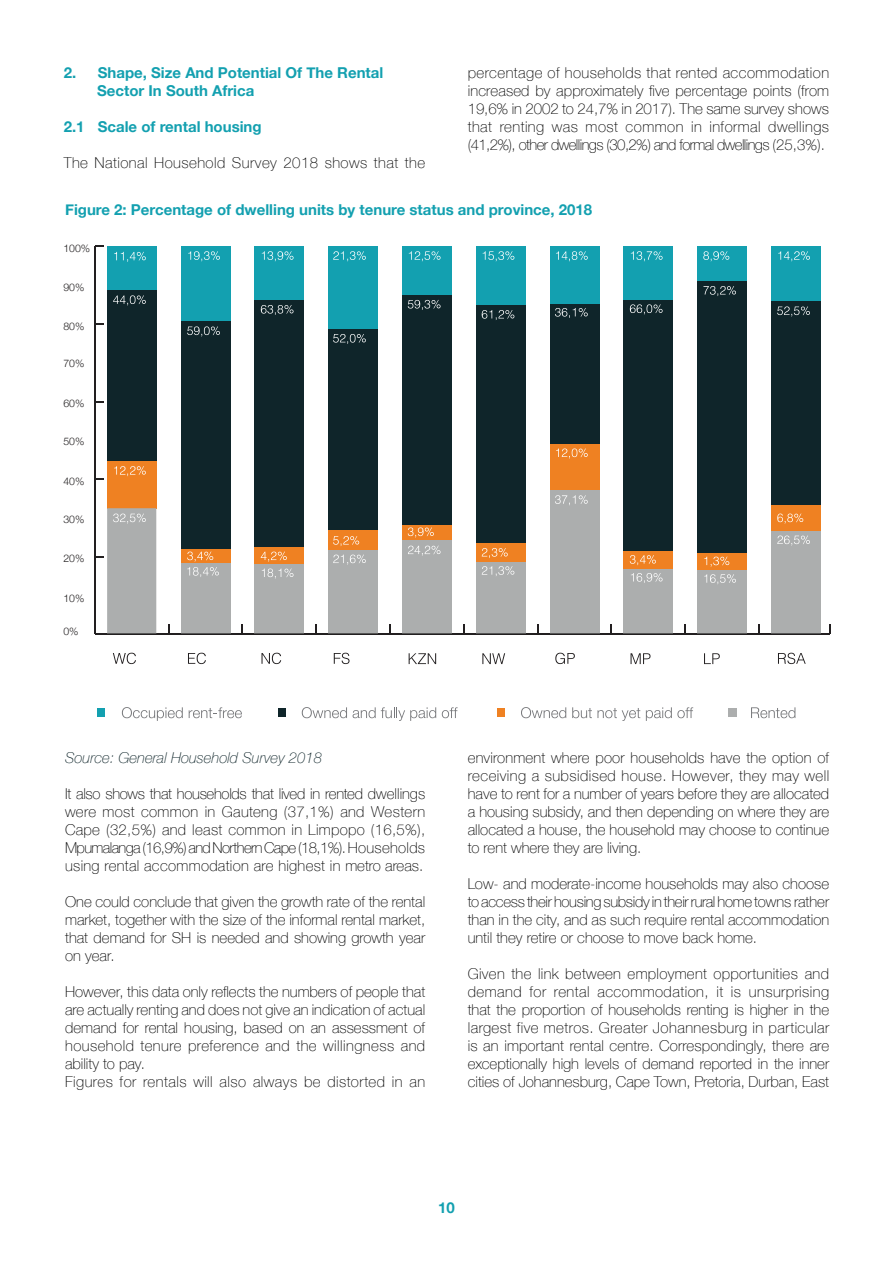
<style>
.page{position:relative;width:893px;height:1263px;background:#fff}
.page>*{position:absolute;margin:0;border:0;box-sizing:border-box;transform-origin:0 0}
.t1{font:100 15px/18px "Helvetica Neue";color:#000;text-align:justify}
.t2{font:700 15px/18px "Helvetica Neue";color:#13a0b0}
.t3{font:100 15px "Helvetica Neue";letter-spacing:.03em;color:#000}
.t4{font:italic 100 15px "Helvetica Neue";color:#0f252a}
.t5{font:300 10.5px "Helvetica Neue";color:#221f20}
</style>
<div class="page">
<hr style="left:95px;top:633px;width:735px;height:2px;background:#221f20">
<svg style="left:315px;top:624px;width:2px;height:9px"></svg>
<svg style="left:389px;top:624px;width:2px;height:9px"></svg>
<svg style="left:463px;top:624px;width:2px;height:9px"></svg>
<svg style="left:684px;top:624px;width:2px;height:9px"></svg>
<svg style="left:758px;top:624px;width:2px;height:9px"></svg>
<hr style="left:94px;top:246px;width:2px;height:388px;background:#221f20">
<svg style="left:96px;top:478px;width:8px;height:2px"></svg>
<svg style="left:96px;top:323px;width:8px;height:2px"></svg>
<div style="left:107px;top:246px;width:49px;height:44px;background:#13a0b0"></div>
<div style="left:181px;top:246px;width:49px;height:75px;background:#13a0b0"></div>
<div style="left:255px;top:246px;width:49px;height:54px;background:#13a0b0"></div>
<div style="left:329px;top:246px;width:49px;height:83px;background:#13a0b0"></div>
<div style="left:402px;top:247px;width:49px;height:48px;background:#13a0b0"></div>
<div style="left:476px;top:246px;width:49px;height:59px;background:#13a0b0"></div>
<div style="left:550px;top:246px;width:49px;height:58px;background:#13a0b0"></div>
<div style="left:624px;top:246px;width:49px;height:54px;background:#13a0b0"></div>
<div style="left:697px;top:247px;width:50px;height:34px;background:#13a0b0"></div>
<div style="left:771px;top:246px;width:49px;height:55px;background:#13a0b0"></div>
<div style="left:107px;top:290px;width:49px;height:171px;background:#0f252a"></div>
<div style="left:181px;top:321px;width:49px;height:229px;background:#0f252a"></div>
<div style="left:255px;top:300px;width:49px;height:248px;background:#0f252a"></div>
<div style="left:329px;top:329px;width:49px;height:201px;background:#0f252a"></div>
<div style="left:402px;top:295px;width:49px;height:230px;background:#0f252a"></div>
<div style="left:476px;top:305px;width:49px;height:238px;background:#0f252a"></div>
<div style="left:550px;top:304px;width:49px;height:140px;background:#0f252a"></div>
<div style="left:624px;top:300px;width:49px;height:255px;background:#0f252a"></div>
<div style="left:697px;top:281px;width:50px;height:284px;background:#0f252a"></div>
<div style="left:771px;top:301px;width:49px;height:204px;background:#0f252a"></div>
<div style="left:107px;top:461px;width:49px;height:47px;background:#ef8122"></div>
<svg style="left:181px;top:550px;width:49px;height:2px"></svg>
<div style="left:255px;top:548px;width:49px;height:16px;background:#ef8122"></div>
<div style="left:329px;top:530px;width:49px;height:20px;background:#ef8122"></div>
<div style="left:402px;top:525px;width:49px;height:15px;background:#ef8122"></div>
<div style="left:550px;top:444px;width:49px;height:46px;background:#ef8122"></div>
<div style="left:624px;top:552px;width:49px;height:17px;background:#ef8122"></div>
<div style="left:697px;top:553px;width:50px;height:17px;background:#ef8122"></div>
<div style="left:771px;top:505px;width:49px;height:26px;background:#ef8122"></div>
<hr style="left:181px;top:633px;width:49px;height:1px;background:#555">
<hr style="left:255px;top:633px;width:49px;height:1px;background:#555">
<hr style="left:329px;top:633px;width:49px;height:1px;background:#555">
<hr style="left:402px;top:633px;width:49px;height:1px;background:#555">
<hr style="left:476px;top:633px;width:49px;height:1px;background:#555">
<hr style="left:550px;top:633px;width:49px;height:1px;background:#555">
<hr style="left:624px;top:633px;width:49px;height:1px;background:#555">
<hr style="left:697px;top:633px;width:50px;height:1px;background:#555">
<hr style="left:771px;top:633px;width:49px;height:1px;background:#555">
<div style="left:97px;top:709px;width:8px;height:8px;background:#13a0b0"></div>
<svg style="left:122px;top:707px;width:61px;height:14px"></svg>
<svg style="left:189px;top:707px;width:53px;height:11px"></svg>
<div style="left:278px;top:709px;width:8px;height:8px;background:#0f252a"></div>
<svg style="left:302px;top:707px;width:45px;height:11px"></svg>
<svg style="left:353px;top:707px;width:83px;height:14px"></svg>
<svg style="left:442px;top:707px;width:16px;height:11px"></svg>
<div style="left:497px;top:709px;width:8px;height:8px;background:#ef8122"></div>
<svg style="left:521px;top:707px;width:45px;height:11px"></svg>
<svg style="left:572px;top:707px;width:68px;height:14px"></svg>
<svg style="left:646px;top:707px;width:47px;height:14px"></svg>
<div style="left:728px;top:709px;width:8px;height:8px;background:#acaeae"></div>
<svg style="left:751px;top:707px;width:44px;height:11px"></svg>
<div style="left:476px;top:543px;width:49px;height:19px;background:#ef8122"></div>
<svg style="left:113px;top:653px;width:23px;height:11px"></svg>
<svg style="left:188px;top:653px;width:18px;height:11px"></svg>
<svg style="left:261px;top:653px;width:20px;height:11px"></svg>
<svg style="left:334px;top:653px;width:15px;height:11px"></svg>
<svg style="left:409px;top:653px;width:27px;height:11px"></svg>
<svg style="left:482px;top:653px;width:23px;height:11px"></svg>
<svg style="left:555px;top:653px;width:20px;height:11px"></svg>
<svg style="left:631px;top:653px;width:19px;height:11px"></svg>
<svg style="left:704px;top:653px;width:16px;height:11px"></svg>
<svg style="left:778px;top:653px;width:28px;height:11px"></svg>
<svg style="left:114px;top:252px;width:32px;height:10px"></svg>
<svg style="left:188px;top:251px;width:32px;height:10px"></svg>
<svg style="left:262px;top:251px;width:32px;height:10px"></svg>
<svg style="left:333px;top:251px;width:33px;height:10px"></svg>
<svg style="left:409px;top:251px;width:32px;height:10px"></svg>
<svg style="left:483px;top:251px;width:31px;height:10px"></svg>
<svg style="left:556px;top:251px;width:32px;height:10px"></svg>
<svg style="left:631px;top:251px;width:32px;height:10px"></svg>
<svg style="left:703px;top:251px;width:26px;height:10px"></svg>
<svg style="left:778px;top:251px;width:32px;height:10px"></svg>
<svg style="left:114px;top:466px;width:32px;height:10px"></svg>
<svg style="left:556px;top:448px;width:32px;height:11px"></svg>
<svg style="left:777px;top:514px;width:26px;height:10px"></svg>
<svg style="left:96px;top:508px;width:60px;height:126px"></svg>
<svg style="left:181px;top:552px;width:49px;height:81px"></svg>
<svg style="left:255px;top:552px;width:49px;height:81px"></svg>
<svg style="left:329px;top:536px;width:49px;height:97px"></svg>
<svg style="left:402px;top:527px;width:49px;height:106px"></svg>
<svg style="left:476px;top:548px;width:49px;height:85px"></svg>
<div style="left:550px;top:490px;width:49px;height:143px;background:#acaeae"></div>
<svg style="left:624px;top:555px;width:49px;height:78px"></svg>
<svg style="left:697px;top:557px;width:50px;height:76px"></svg>
<div style="left:771px;top:531px;width:49px;height:102px;background:#acaeae"></div>
<svg style="left:113px;top:295px;width:33px;height:10px"></svg>
<svg style="left:187px;top:326px;width:33px;height:11px"></svg>
<svg style="left:261px;top:305px;width:33px;height:10px"></svg>
<svg style="left:333px;top:334px;width:33px;height:10px"></svg>
<svg style="left:408px;top:300px;width:33px;height:10px"></svg>
<svg style="left:482px;top:310px;width:32px;height:10px"></svg>
<svg style="left:555px;top:308px;width:33px;height:10px"></svg>
<svg style="left:630px;top:304px;width:33px;height:10px"></svg>
<svg style="left:703px;top:286px;width:33px;height:10px"></svg>
<svg style="left:777px;top:306px;width:33px;height:11px"></svg>
<p class="t2" style="left:97px;top:64px;width:288px;text-indent:-33px">2. Shape, Size And Potential Of The Rental<br>Sector In South Africa</p>
<p class="t2" style="left:64px;top:118px;width:199px">2.1 Scale of rental housing</p>
<p class="t3" style="left:64px;top:152px;width:363px">The National Household Survey 2018 shows that the</p>
<p class="t1" style="left:468px;top:63px;width:363px">percentage of households that rented accommodation increased by approximately five percentage points (from 19,6% in 2002 to 24,7% in 2017). The same survey shows that renting was most common in informal dwellings (41,2%), other dwellings (30,2%) and formal dwellings (25,3%).</p>
<p class="t2" style="left:65px;top:201px;width:529px">Figure 2: Percentage of dwelling units by tenure status and province, 2018</p>
<p class="t5" style="left:63px;top:240px;width:28px">100%</p>
<p class="t5" style="left:63px;top:279px;width:23px">90%</p>
<p class="t5" style="left:63px;top:318px;width:23px">80%</p>
<p class="t5" style="left:63px;top:355px;width:23px">70%</p>
<p class="t5" style="left:63px;top:394px;width:23px">60%</p>
<p class="t5" style="left:63px;top:432px;width:23px">50%</p>
<p class="t5" style="left:63px;top:472px;width:23px">40%</p>
<p class="t5" style="left:63px;top:510px;width:23px">30%</p>
<p class="t5" style="left:63px;top:549px;width:23px">20%</p>
<p class="t5" style="left:63px;top:589px;width:23px">10%</p>
<p class="t5" style="left:63px;top:623px;width:17px">0%</p>
<p class="t4" style="left:65px;top:746px;width:259px">Source: General Household Survey 2018</p>
<p class="t1" style="left:65px;top:784px;width:362px">It also shows that households that lived in rented dwellings were most common in Gauteng (37,1%) and Western Cape (32,5%) and least common in Limpopo (16,5%), Mpumalanga (16,9%) and Northern Cape (18,1%). Households using rental accommodation are highest in metro areas.</p>
<p class="t1" style="left:65px;top:892px;width:362px">One could conclude that given the growth rate of the rental market, together with the size of the informal rental market, that demand for SH is needed and showing growth year on year.</p>
<p class="t1" style="left:65px;top:982px;width:362px;text-align:left">However, this data only reflects the numbers of people that are actually renting and does not give an indication of actual demand for rental housing, based on an assessment of household tenure preference and the willingness and ability to pay.<br>Figures for rentals will also always be distorted in an</p>
<p class="t1" style="left:468px;top:748px;width:363px">environment where poor households have the option of receiving a subsidised house. However, they may well have to rent for a number of years before they are allocated a housing subsidy, and then depending on where they are allocated a house, the household may choose to continue to rent where they are living.</p>
<p class="t1" style="left:468px;top:874px;width:363px">Low- and moderate-income households may also choose to access their housing subsidy in their rural home towns rather than in the city, and as such require rental accommodation until they retire or choose to move back home.</p>
<p class="t1" style="left:468px;top:964px;width:363px">Given the link between employment opportunities and demand for rental accommodation, it is unsurprising that the proportion of households renting is higher in the largest five metros. Greater Johannesburg in particular is an important rental centre. Correspondingly, there are exceptionally high levels of demand reported in the inner cities of Johannesburg, Cape Town, Pretoria, Durban, East</p>
<p class="t2" style="left:438px;top:1199px;width:18px">10</p>
</div>
